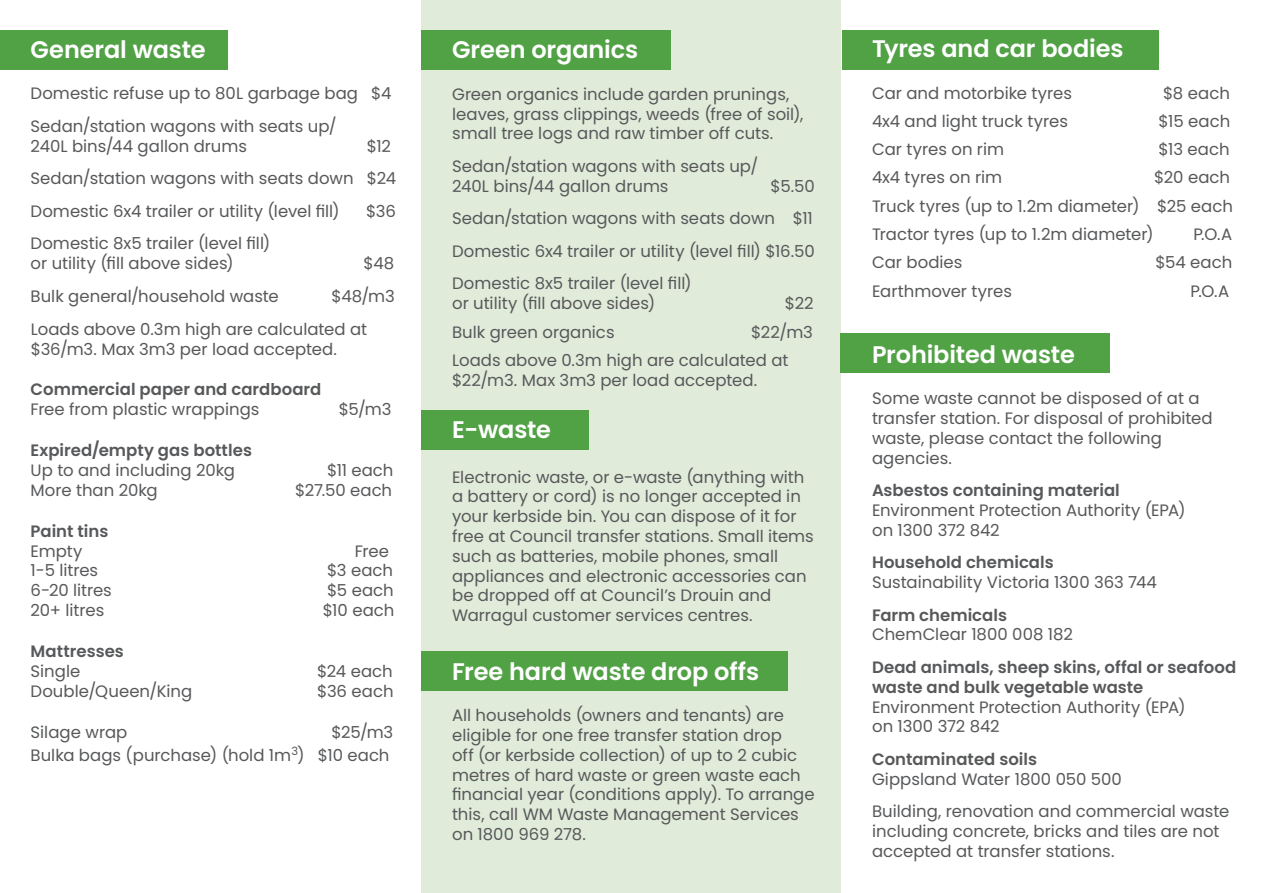
<style>
.page{position:relative;width:1263px;height:893px;background:#fff}
.page>*{position:absolute;margin:0;border:0;box-sizing:border-box;transform-origin:0 0}
.t1{font:600 24px "Poppins";letter-spacing:-.005em;color:#fff}
.t2{font:16.5px/19.8px "Poppins";color:#57585a}
.t3{font:600 16.5px/19.8px "Poppins";color:#57585a}
.s1{font-weight:400}
.s2{font-weight:600}
</style>
<div class="page">
<div style="left:0;top:31px;width:228px;height:39px;background:#51a145"></div>
<div style="left:421px;top:0;width:420px;height:893px;background:#e1ebda"></div>
<div style="left:421px;top:30px;width:250px;height:40px;background:#51a145"></div>
<div style="left:842px;top:30px;width:316px;height:40px;background:#51a145"></div>
<div style="left:841px;top:334px;width:269px;height:39px;background:#51a145"></div>
<div style="left:421px;top:410px;width:167px;height:39px;background:#51a145"></div>
<div style="left:421px;top:652px;width:367px;height:39px;background:#51a145"></div>
<p class="t1" style="left:31px;top:36px;width:177px">General waste</p>
<p class="t2" style="left:31px;top:84px;width:362px">Domestic refuse up to 80L garbage bag $4</p>
<p class="t2" style="left:31px;top:116px;width:308px">Sedan/station wagons with seats up/<br>240L bins/44 gallon drums</p>
<p class="t2" style="left:367px;top:136px;width:26px">$12</p>
<p class="t2" style="left:31px;top:169px;width:367px">Sedan/station wagons with seats down $24</p>
<p class="t2" style="left:31px;top:201px;width:310px">Domestic 6x4 trailer or utility (level fill)</p>
<p class="t2" style="left:366px;top:201px;width:31px">$36</p>
<p class="t2" style="left:31px;top:234px;width:241px">Domestic 8x5 trailer (level fill) or utility (fill above sides)</p>
<p class="t2" style="left:363px;top:254px;width:32px">$48</p>
<p class="t2" style="left:31px;top:286px;width:250px">Bulk general/household waste</p>
<p class="t2" style="left:331px;top:286px;width:65px">$48/m3</p>
<p class="t2" style="left:31px;top:320px;width:338px">Loads above 0.3m high are calculated at $36/m3. Max 3m3 per load accepted.</p>
<p class="t3" style="left:31px;top:380px;width:292px">Commercial paper and cardboard<br><span class="s1">Free from plastic wrappings</span></p>
<p class="t2" style="left:339px;top:399px;width:54px">$5/m3</p>
<p class="t3" style="left:31px;top:440px;width:223px">Expired/empty gas bottles<br><span class="s1">Up to and including 20kg</span></p>
<p class="t2" style="left:327px;top:460px;width:68px">$11 each</p>
<p class="t2" style="left:31px;top:480px;width:129px">More than 20kg</p>
<p class="t2" style="left:295px;top:480px;width:99px">$27.50 each</p>
<p class="t3" style="left:31px;top:521px;width:79px">Paint tins<br><span class="s1">Empty</span></p>
<p class="t2" style="left:355px;top:541px;width:36px">Free</p>
<p class="t2" style="left:31px;top:561px;width:69px">1-5 litres</p>
<p class="t2" style="left:327px;top:561px;width:68px">$3 each</p>
<p class="t2" style="left:31px;top:580px;width:83px">6-20 litres</p>
<p class="t2" style="left:327px;top:580px;width:68px">$5 each</p>
<p class="t2" style="left:31px;top:600px;width:75px">20+ litres</p>
<p class="t2" style="left:323px;top:600px;width:73px">$10 each</p>
<p class="t3" style="left:31px;top:641px;width:95px">Mattresses<br><span class="s1">Single</span></p>
<p class="t2" style="left:317px;top:661px;width:77px">$24 each</p>
<p class="t2" style="left:31px;top:681px;width:163px">Double/Queen/King</p>
<p class="t2" style="left:317px;top:681px;width:78px">$36 each</p>
<p class="t2" style="left:31px;top:722px;width:98px">Silage wrap</p>
<p class="t2" style="left:31px;top:720px;width:364px;line-height:23.4px;text-align:right">$25/m3<br>Bulka bags (purchase) (hold 1m<sup>3</sup>) $10 each</p>
<p class="t1" style="left:452px;top:36px;width:188px">Green organics</p>
<p class="t2" style="left:452px;top:84px;width:353px">Green organics include garden prunings, leaves, grass clippings, weeds (free of soil), small tree logs and raw timber off cuts.</p>
<p class="t2" style="left:452px;top:156px;width:308px">Sedan/station wagons with seats up/<br>240L bins/44 gallon drums</p>
<p class="t2" style="left:771px;top:176px;width:46px">$5.50</p>
<p class="t2" style="left:452px;top:209px;width:362px">Sedan/station wagons with seats down $11</p>
<p class="t2" style="left:452px;top:241px;width:364px">Domestic 6x4 trailer or utility (level fill) $16.50</p>
<p class="t2" style="left:452px;top:274px;width:241px">Domestic 8x5 trailer (level fill) or utility (fill above sides)</p>
<p class="t2" style="left:785px;top:294px;width:30px">$22</p>
<p class="t2" style="left:452px;top:322px;width:164px">Bulk green organics</p>
<p class="t2" style="left:751px;top:322px;width:63px">$22/m3</p>
<p class="t2" style="left:452px;top:350px;width:338px">Loads above 0.3m high are calculated at $22/m3. Max 3m3 per load accepted.</p>
<p class="t1" style="left:452px;top:416px;width:101px">E-waste</p>
<p class="t2" style="left:452px;top:467px;width:363px">Electronic waste, or e-waste (anything with a battery or cord) is no longer accepted in your kerbside bin. You can dispose of it for free at Council transfer stations. Small items such as batteries, mobile phones, small appliances and electronic accessories can be dropped off at Council’s Drouin and Warragul customer services centres.</p>
<p class="t1" style="left:452px;top:657px;width:308px">Free hard waste drop offs</p>
<p class="t2" style="left:452px;top:705px;width:364px">All households (owners and tenants) are eligible for one free transfer station drop<br>off (or kerbside collection) of up to 2 cubic metres of hard waste or green waste each financial year (conditions apply). To arrange this, call WM Waste Management Services on 1800 969 278.</p>
<p class="t1" style="left:872px;top:35px;width:253px">Tyres and car bodies</p>
<p class="t2" style="left:872px;top:83px;width:201px">Car and motorbike tyres</p>
<p class="t2" style="left:1163px;top:83px;width:68px">$8 each</p>
<p class="t2" style="left:872px;top:111px;width:197px">4x4 and light truck tyres</p>
<p class="t2" style="left:1158px;top:111px;width:73px">$15 each</p>
<p class="t2" style="left:872px;top:140px;width:134px">Car tyres on rim</p>
<p class="t2" style="left:1158px;top:140px;width:72px">$13 each</p>
<p class="t2" style="left:872px;top:168px;width:132px">4x4 tyres on rim</p>
<p class="t2" style="left:1154px;top:168px;width:77px">$20 each</p>
<p class="t2" style="left:872px;top:196px;width:362px">Truck tyres (up to 1.2m diameter) $25 each</p>
<p class="t2" style="left:872px;top:224px;width:283px">Tractor tyres (up to 1.2m diameter)</p>
<p class="t2" style="left:1193px;top:224px;width:40px">P.O.A</p>
<p class="t2" style="left:872px;top:253px;width:92px">Car bodies</p>
<p class="t2" style="left:1155px;top:253px;width:79px">$54 each</p>
<p class="t2" style="left:872px;top:281px;width:141px">Earthmover tyres</p>
<p class="t2" style="left:1190px;top:281px;width:40px">P.O.A</p>
<p class="t1" style="left:872px;top:340px;width:204px">Prohibited waste</p>
<p class="t2" style="left:872px;top:389px;width:342px">Some waste cannot be disposed of at a transfer station. For disposal of prohibited waste, please contact the following agencies.</p>
<p class="t2" style="left:872px;top:481px;width:315px"><span class="s2">Asbestos containing material<br></span>Environment Protection Authority (EPA) on 1300 372 842</p>
<p class="t2" style="left:872px;top:553px;width:286px"><span class="s2">Household chemicals<br></span>Sustainability Victoria 1300 363 744</p>
<p class="t2" style="left:872px;top:605px;width:202px"><span class="s2">Farm chemicals<br></span>ChemClear 1800 008 182</p>
<p class="t3" style="left:872px;top:657px;width:366px">Dead animals, sheep skins, offal or seafood waste and bulk vegetable waste<br><span class="s1">Environment Protection Authority (EPA)<br>on 1300 372 842</span></p>
<p class="t2" style="left:872px;top:749px;width:251px"><span class="s2">Contaminated soils<br></span>Gippsland Water 1800 050 500</p>
<p class="t2" style="left:872px;top:802px;width:359px">Building, renovation and commercial waste including concrete, bricks and tiles are not accepted at transfer stations.</p>
</div>
